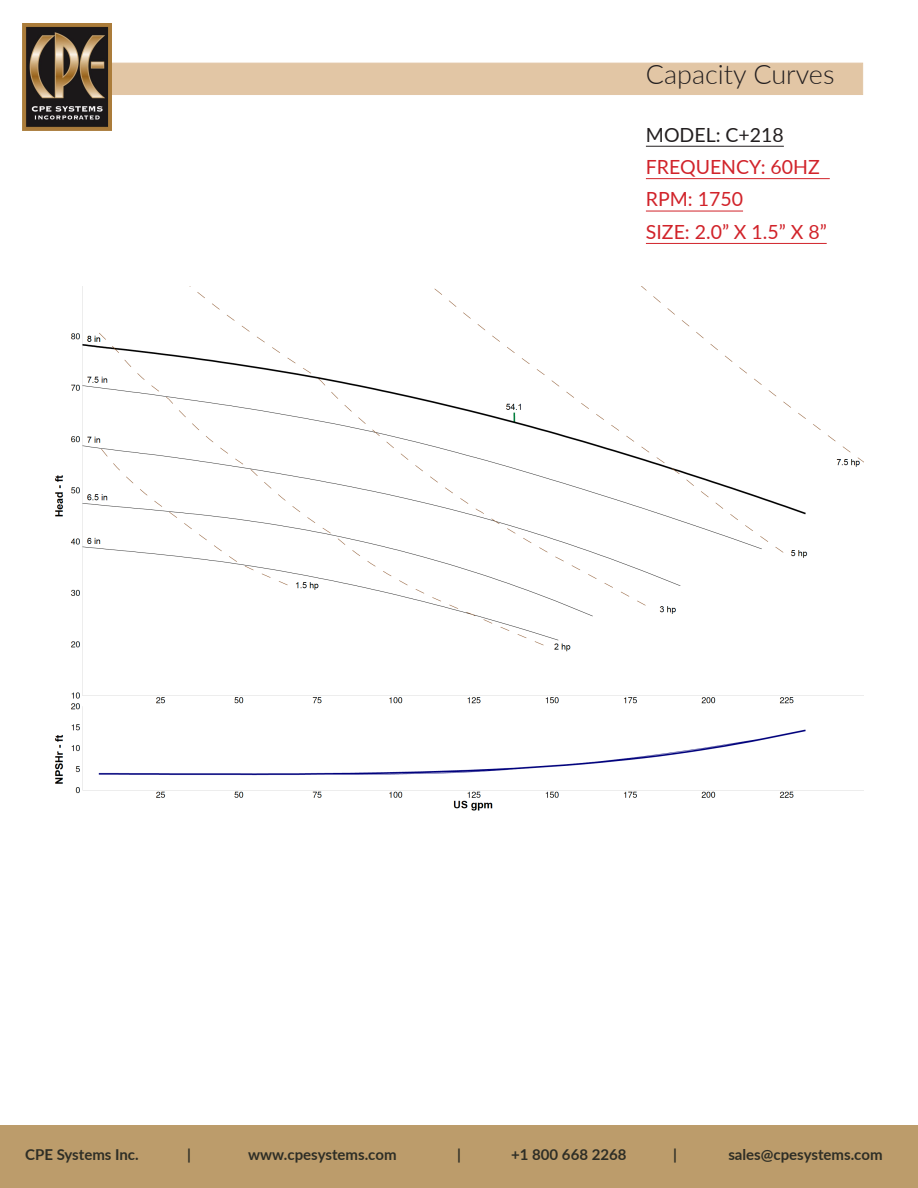
<style>
.page{position:relative;width:918px;height:1188px;background:#fff}
.page>*{position:absolute;margin:0;border:0;box-sizing:border-box;transform-origin:0 0}
.t1{font:300 27px "Lato";color:#231f20}
.Header_3{font:19.5px "Lato";color:#d1232a}
.Header_3-2{font:19.5px "Lato";color:#231f20}
.t2{font:700 15px "Lato";color:#2e2e26}
</style>
<div class="page">
<div style="left:0;top:1125px;width:918px;height:63px;background:#bc9c6b"></div>
<div style="left:41px;top:63px;width:822px;height:32px;background:#e2c6a5"></div>
<img style="left:23px;top:23px;width:89px;height:107px">
<hr style="left:646px;top:146px;width:138px;height:1px;background:#231f20">
<hr style="left:646px;top:178px;width:184px;height:1px;background:#d1232a">
<hr style="left:646px;top:211px;width:97px;height:1px;background:#d1232a">
<hr style="left:646px;top:243px;width:181px;height:1px;background:#d1232a">
<img style="left:54px;top:286px;width:810px;height:525px">
<h1 class="t1" style="left:646px;top:56px;width:190px">Capacity Curves</h1>
<p class="Header_3-2" style="left:646px;top:121px;width:139px">MODEL: C+218</p>
<p class="Header_3" style="left:646px;top:153px;width:175px">FREQUENCY: 60HZ</p>
<p class="Header_3" style="left:646px;top:185px;width:99px">RPM: 1750</p>
<p class="Header_3" style="left:646px;top:218px;width:182px">SIZE: 2.0” X 1.5” X 8”</p>
<p class="t2" style="left:25px;top:1143px;width:115px">CPE Systems Inc.</p>
<p class="t2" style="left:187px;top:1143px;width:5px">|</p>
<p class="t2" style="left:248px;top:1143px;width:150px">www.cpesystems.com</p>
<p class="t2" style="left:457px;top:1143px;width:5px">|</p>
<p class="t2" style="left:511px;top:1143px;width:117px">+1 800 668 2268</p>
<p class="t2" style="left:673px;top:1143px;width:5px">|</p>
<p class="t2" style="left:728px;top:1143px;width:156px">sales@cpesystems.com</p>
</div>
